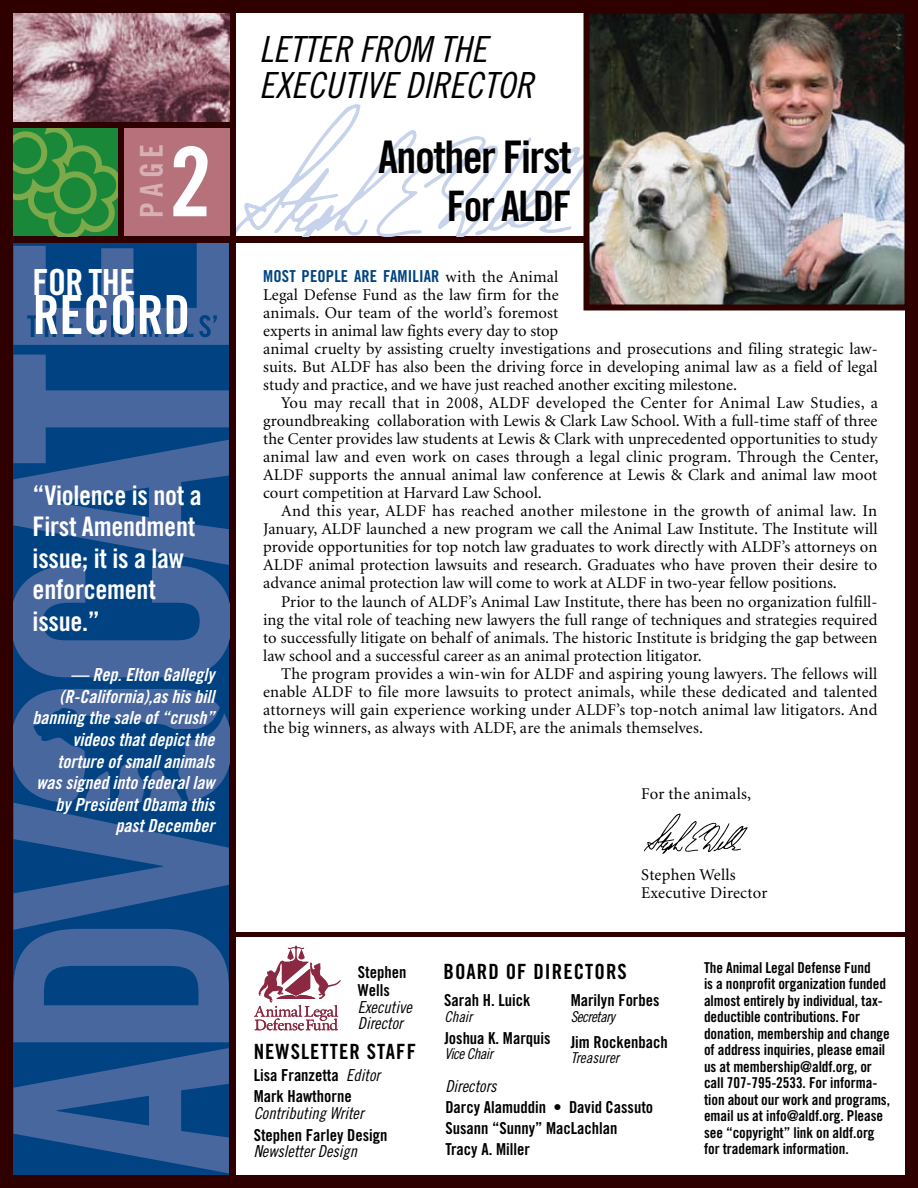
<style>
.page{position:relative;width:918px;height:1188px;background:#2e0000}
.page>*{position:absolute;margin:0;border:0;box-sizing:border-box;transform-origin:0 0}
.t1{font:96px "Trade Gothic LT Std Bd Cn 20";color:#fff}
.t2{font:54px "Trade Gothic LT Std Bd Cn 20";letter-spacing:-.005em;color:#fff}
.t3{font:45px "Trade Gothic LT Std Bd Cn 20";letter-spacing:-.035em;color:#000}
.t4{font:42px "Trade Gothic LT Std Bd Cn 20";color:#000}
.t5{font:36px/36px "Trade Gothic LT Std Cn 18 Obl";color:#000}
.t6{font:36px "Trade Gothic LT Std Bd Cn 20";color:#fff}
.t7{font:31.5px "Trade Gothic LT Std Bd Cn 20";color:#d8b0b3}
.t8{font:27px/31.5px "Trade Gothic LT Std Bd Cn 20";letter-spacing:-.01em;color:#fff}
.t9{font:21px "Trade Gothic LT Std Bd Cn 20";letter-spacing:.05em;color:#000}
.t10{font:18px/21.6px "Trade Gothic LT Bold Cond Twenty Obl";color:#fff;text-align:right}
.t11{font:16.5px/18px "Minion";color:#000;text-align:justify}
.t12{font:16.5px/21px "Trade Gothic LT Std Bd Cn 20";color:#000}
.t13{font:16.5px/16.5px "Trade Gothic LT Std Cn 18 Obl";color:#000}
.t14{font:16.5px "Trade Gothic LT Std Bd Cn 20";letter-spacing:.01em;color:#004282}
.t15{font:15px/16.5px "Trade Gothic LT Std Bd Cn 20";letter-spacing:-.005em;color:#000}
.t16{font:15px "Trade Gothic LT Std Cn 18 Obl";letter-spacing:-.035em;color:#000}
.t17{font:15px "Trade Gothic LT Std Cn 18 Obl";color:#000}
.s1{font-family:"Minion";color:#000}
.s2{font-family:"Trade Gothic LT Std Cn 18 Obl"}
</style>
<div class="page">
<div style="left:124px;top:128px;width:106px;height:108px;background:#b6717b"></div>
<svg style="left:14px;top:128px;width:104px;height:108px"></svg>
<div style="left:14px;top:243px;width:216px;height:931px;background:#004282"></div>
<svg style="left:14px;top:1048px;width:215px;height:125px"></svg>
<svg style="left:14px;top:355px;width:216px;height:322px"></svg>
<svg style="left:14px;top:689px;width:216px;height:353px"></svg>
<svg style="left:14px;top:243px;width:215px;height:102px"></svg>
<div style="left:236px;top:937px;width:668px;height:237px;background:#fff"></div>
<div style="left:236px;top:243px;width:668px;height:689px;background:#fff"></div>
<div style="left:236px;top:14px;width:668px;height:222px;background:#fff"></div>
<img style="left:14px;top:14px;width:216px;height:108px">
<svg style="left:254px;top:945px;width:87px;height:85px"></svg>
<svg style="left:644px;top:813px;width:103px;height:41px"></svg>
<svg style="left:236px;top:102px;width:348px;height:134px"></svg>
<img style="left:591px;top:15px;width:312px;height:288px">
<div style="left:584px;top:8px;width:326px;height:302px;border:6px solid #2e0000"></div>
<h3 class="t7" style="left:133px;top:218px;width:72px;rotate:-90deg">PAGE</h3>
<h1 class="t1" style="left:169px;top:124px;width:44px">2</h1>
<h3 class="t6" style="left:33px;top:260px;width:104px">For the</h3>
<h2 class="t2" style="left:33px;top:282px;width:129px">Record</h2>
<h3 class="t8" style="left:33px;top:479px;width:171px">“Violence is not a<br>First Amendment issue; it is a law enforcement issue.”</h3>
<p class="t10" style="left:33px;top:664px;width:183px">— Rep. Elton Gallegly (R-California),as his bill banning the sale of “crush” videos that depict the torture of small animals was signed into federal law by President Obama this past December</p>
<h3 class="t5" style="left:259px;top:32px;width:275px">LETTER FROM THE<br>EXECUTIVE DIRECTOR</h3>
<h3 class="t3" style="left:378px;top:130px;width:195px">Another First</h3>
<h3 class="t4" style="left:447px;top:181px;width:122px">For ALDF</h3>
<p class="t14" style="left:263px;top:267px;width:297px">Most people ar e fami liar <span class="s1">with the Animal</span></p>
<p class="t11" style="left:263px;top:287px;width:616px;text-align:left">Legal Defense Fund as the law firm for the<br>animals. Our team of the world’s foremost<br>experts in animal law fights every day to stop<br>animal cruelty by assisting cruelty investigations and prosecutions and filing strategic law&shy;suits. But ALDF has also been the driving force in developing animal law as a field of legal study and practice, and we have just reached another exciting milestone.</p>
<p class="t11" style="left:263px;top:395px;width:617px;text-indent:18px">You may recall that in 2008, ALDF developed the Center for Animal Law Studies, a groundbreaking collaboration with Lewis &amp; Clark Law School. With a full-time staff of three the Center provides law students at Lewis &amp; Clark with unprecedented opportunities to study animal law and even work on cases through a legal clinic program. Through the Center, ALDF supports the annual animal law conference at Lewis &amp; Clark and animal law moot court competition at Harvard Law School.</p>
<p class="t11" style="left:263px;top:503px;width:616px;text-indent:18px">And this year, ALDF has reached another milestone in the growth of animal law. In January, ALDF launched a new program we call the Animal Law Institute. The Institute will provide opportunities for top notch law graduates to work directly with ALDF’s attorneys on ALDF animal protection lawsuits and research. Graduates who have proven their desire to advance animal protection law will come to work at ALDF in two-year fellow positions.</p>
<p class="t11" style="left:263px;top:593px;width:616px;text-indent:18px">Prior to the launch of ALDF’s Animal Law Institute, there has been no organization fulfill&shy;ing the vital role of teaching new lawyers the full range of techniques and strategies required to successfully litigate on behalf of animals. The historic Institute is bridging the gap between law school and a successful career as an animal protection litigator.</p>
<p class="t11" style="left:263px;top:665px;width:616px;text-indent:18px">The program provides a win-win for ALDF and aspiring young lawyers. The fellows will enable ALDF to file more lawsuits to protect animals, while these dedicated and talented attorneys will gain experience working under ALDF’s top-notch animal law litigators. And the big winners, as always with ALDF, are the animals themselves.</p>
<p class="t11" style="left:641px;top:785px;width:111px">For the animals,</p>
<p class="t12" style="left:358px;top:963px;width:50px;line-height:18px">Stephen<br>Wells</p>
<p class="t13" style="left:358px;top:999px;width:56px">Executive<br>Director</p>
<p class="t9" style="left:254px;top:1039px;width:153px">NEWSLETTER STAFF</p>
<p class="t12" style="left:254px;top:1064px;width:128px">Lisa Franzetta <span class="s2">Editor<br></span>Mark Hawthorne</p>
<p class="t13" style="left:254px;top:1105px;width:111px">Contributing Writer</p>
<p class="t12" style="left:254px;top:1124px;width:135px">Stephen Farley Design</p>
<p class="t13" style="left:254px;top:1143px;width:105px">Newsletter Design</p>
<p class="t11" style="left:641px;top:866px;width:128px">Stephen Wells<br>Executive Director</p>
<p class="t9" style="left:443px;top:959px;width:65px">BOARD OF</p>
<p class="t9" style="left:533px;top:959px;width:94px">DIRECTORS</p>
<p class="t15" style="left:704px;top:959px;width:188px">The Animal Legal Defense Fund<br>is a nonprofit organization funded almost entirely by individual, tax&shy;deductible contributions. For donation, membership and change of address inquiries, please email us at membership@aldf.org, or call 707-795-2533. For informa&shy;tion about our work and programs, email us at info@aldf.org. Please see “copyright” link on aldf.org for trademark information.</p>
<p class="t12" style="left:444px;top:990px;width:88px">Sarah H. Luick</p>
<p class="t16" style="left:444px;top:1008px;width:30px">Chair</p>
<p class="t12" style="left:444px;top:1027px;width:108px">Joshua K. Marquis</p>
<p class="t16" style="left:444px;top:1045px;width:50px">Vice Chair</p>
<p class="t12" style="left:571px;top:990px;width:90px">Marilyn Forbes</p>
<p class="t16" style="left:571px;top:1008px;width:46px">Secretary</p>
<p class="t12" style="left:571px;top:1031px;width:99px">Jim Rockenbach</p>
<p class="t17" style="left:571px;top:1049px;width:50px">Treasurer</p>
<p class="t13" style="left:445px;top:1079px;width:53px">Directors</p>
<p class="t12" style="left:445px;top:1097px;width:209px">Darcy Alamuddin • David Cassuto<br>Susann “Sunny” MacLachlan<br>Tracy A. Miller</p>
</div>
